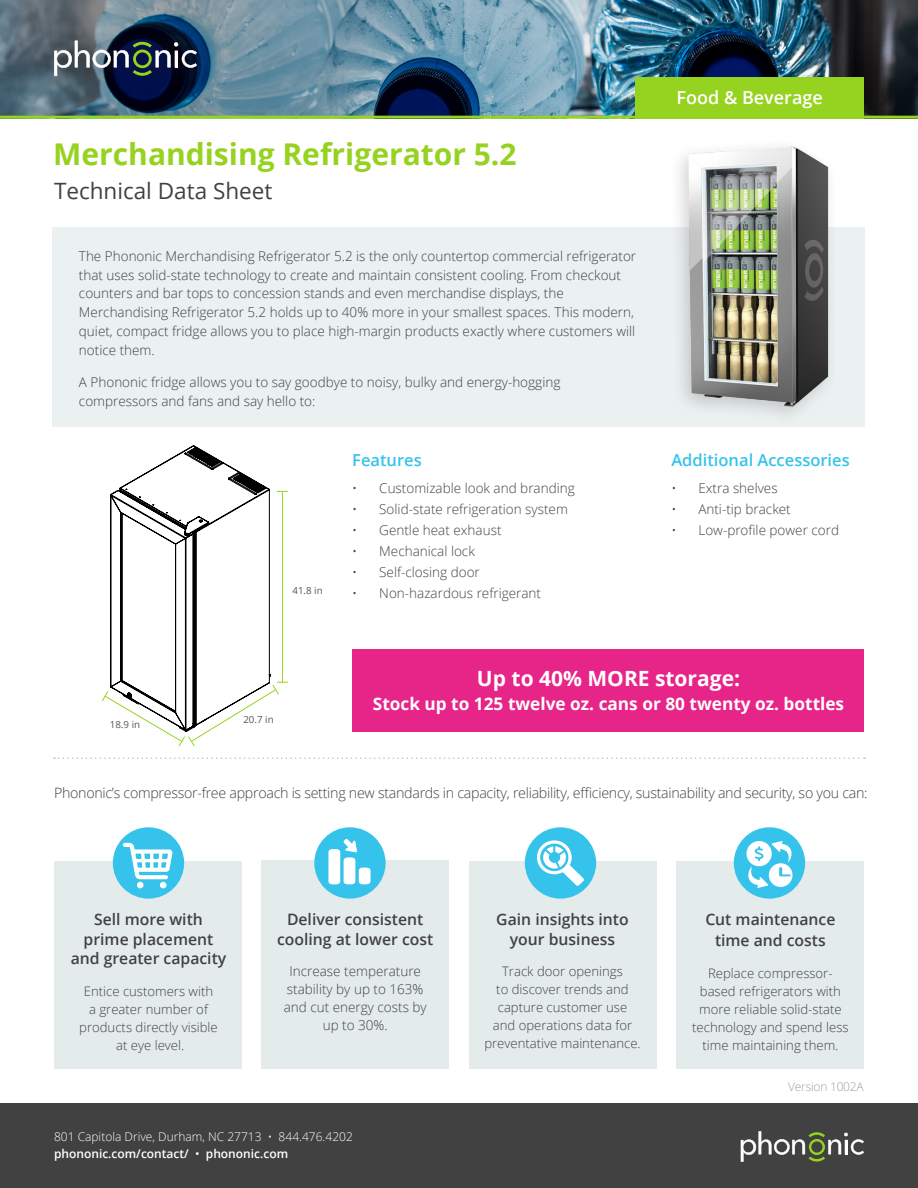
<style>
.page{position:relative;width:918px;height:1188px;background:#fff}
.page>*{position:absolute;margin:0;border:0;box-sizing:border-box;transform-origin:0 0}
.t1{font:700 30px "Open Sans";color:#96d320}
.t2{font:22.5px "Open Sans";color:#414142}
.t3{font:700 21px "Open Sans";color:#fff}
.t4{font:600 18px "Open Sans";color:#fff}
.t5{font:700 17.25px "Open Sans";color:#fff}
.t6{font:600 16.5px "Open Sans";color:#36c3eb}
.t7{font:600 15.75px/19.5px "Open Sans";color:#414142;text-align:center}
.t8{font:300 14.25px "Open Sans";letter-spacing:-.02em;color:#414142}
.t9{font:300 13.5px/18.8px "Open Sans";color:#414142}
.t10{font:300 13.2px/18px "Open Sans";color:#414142;text-align:center}
.t11{font:300 12px "Open Sans";color:#fff}
.t12{font:600 12px "Open Sans";color:#fff}
.t13{font:300 12px "Open Sans";letter-spacing:-.02em;color:#a0a0a0}
.t14{font:9.75px "Open Sans";color:#57585a}
.s1{font-weight:400}
</style>
<div class="page">
<div style="left:53px;top:228px;width:812px;height:199px;background:#ebf0f0"></div>
<img style="left:0;top:0;width:918px;height:116px">
<div style="left:262px;top:860px;width:187px;height:208px;background:#e4ebeb"></div>
<div style="left:314px;top:827px;width:72px;height:72px;background:#36c3eb;border-radius:50%"></div>
<div style="left:352px;top:649px;width:512px;height:83px;background:#e72588"></div>
<div style="left:54px;top:861px;width:187px;height:207px;background:#e4ebeb"></div>
<div style="left:469px;top:861px;width:187px;height:207px;background:#e4ebeb"></div>
<div style="left:677px;top:861px;width:187px;height:207px;background:#e4ebeb"></div>
<svg style="left:54px;top:757px;width:811px;height:2px"></svg>
<div style="left:635px;top:77px;width:229px;height:42px;background:#96d320"></div>
<svg style="left:328px;top:839px;width:43px;height:45px"></svg>
<div style="left:525px;top:827px;width:71px;height:72px;background:#36c3eb;border-radius:50%"></div>
<div style="left:734px;top:827px;width:71px;height:72px;background:#36c3eb;border-radius:50%"></div>
<div style="left:113px;top:827px;width:71px;height:72px;background:#36c3eb;border-radius:50%"></div>
<div style="left:160px;top:882px;width:7px;height:6px;background:#fff;border-radius:50%"></div>
<div style="left:137px;top:882px;width:7px;height:6px;background:#fff;border-radius:50%"></div>
<svg style="left:123px;top:843px;width:50px;height:36px"></svg>
<svg style="left:537px;top:840px;width:47px;height:46px"></svg>
<svg style="left:746px;top:841px;width:47px;height:47px"></svg>
<div style="left:0;top:1104px;width:918px;height:84px;background:#414142"></div>
<svg style="left:741px;top:1131px;width:123px;height:31px"></svg>
<hr style="left:0;top:116px;width:918px;height:3px;background:#96d320">
<div style="left:32px;top:20px;width:186px;height:77px;background:#231f20;opacity:.15"></div>
<svg style="left:54px;top:41px;width:143px;height:35px;background:#4e5965"></svg>
<svg style="left:110px;top:445px;width:161px;height:237px"></svg>
<hr style="left:282px;top:492px;width:1px;height:191px;background:#96d320">
<svg style="left:102px;top:682px;width:186px;height:65px"></svg>
<div style="left:669px;top:137px;width:169px;height:290px;background:#231f20;opacity:.2"></div>
<img style="left:683px;top:145px;width:151px;height:266px">
<p class="t1" style="left:53px;top:133px;width:465px">Merchandising Refrigerator 5.2</p>
<p class="t2" style="left:54px;top:176px;width:220px">Technical Data Sheet</p>
<p class="t9" style="left:79px;top:246px;width:559px">The Phononic Merchandising Refrigerator 5.2 is the only countertop commercial refrigerator that uses solid-state technology to create and maintain consistent cooling. From checkout counters and bar tops to concession stands and even merchandise displays, the Merchandising Refrigerator 5.2 holds up to 40% more in your smallest spaces. This modern, quiet, compact fridge allows you to place high-margin products exactly where customers will notice them.</p>
<p class="t9" style="left:79px;top:372px;width:483px">A Phononic fridge allows you to say goodbye to noisy, bulky and energy-hogging compressors and fans and say hello to:</p>
<p class="t14" style="left:292px;top:584px;width:32px">41.8 in</p>
<p class="t6" style="left:352px;top:448px;width:71px">Features</p>
<p class="t9" style="left:352px;top:479px;width:224px">• Customizable look and branding</p>
<p class="t9" style="left:352px;top:500px;width:217px">• Solid-state refrigeration system</p>
<p class="t9" style="left:352px;top:521px;width:151px">• Gentle heat exhaust</p>
<p class="t9" style="left:352px;top:542px;width:124px">• Mechanical lock</p>
<p class="t9" style="left:352px;top:563px;width:129px">• Self-closing door</p>
<p class="t9" style="left:352px;top:584px;width:190px">• Non-hazardous refrigerant</p>
<p class="t4" style="left:677px;top:85px;width:148px">Food &amp; Beverage</p>
<p class="t6" style="left:671px;top:448px;width:180px">Additional Accessories</p>
<p class="t9" style="left:671px;top:479px;width:108px">• Extra shelves</p>
<p class="t9" style="left:671px;top:500px;width:121px">• Anti-tip bracket</p>
<p class="t9" style="left:671px;top:521px;width:169px">• Low-profile power cord</p>
<p class="t14" style="left:110px;top:718px;width:32px">18.9 in</p>
<p class="t14" style="left:243px;top:713px;width:32px">20.7 in</p>
<p class="t3" style="left:477px;top:663px;width:265px">Up to 40% MORE storage:</p>
<p class="t5" style="left:373px;top:691px;width:473px">Stock up to 125 twelve oz. cans or 80 twenty oz. bottles</p>
<p class="t8" style="left:54px;top:783px;width:815px">Phononic’s compressor-free approach is setting new standards in capacity, reliability, efficiency, sustainability and security, so you can:</p>
<p class="t7" style="left:71px;top:909px;width:157px">Sell more with prime placement and greater capacity</p>
<p class="t10" style="left:79px;top:982px;width:140px">Entice customers with a greater number of products directly visible at eye level.</p>
<p class="t7" style="left:277px;top:909px;width:158px">Deliver consistent cooling at lower cost</p>
<p class="t9" style="left:284px;top:962px;width:145px;line-height:18px;text-align:center">Increase temperature stability by up to 163% and cut energy costs by up to 30%.</p>
<p class="t11" style="left:54px;top:1129px;width:300px">801 Capitola Drive, Durham, NC 27713 • 844.476.4202</p>
<p class="t12" style="left:54px;top:1145px;width:236px">phononic.com/contact/ <span class="s1">•</span> phononic.com</p>
<p class="t7" style="left:496px;top:909px;width:134px">Gain insights into your business</p>
<p class="t10" style="left:484px;top:962px;width:158px">Track door openings<br>to discover trends and capture customer use<br>and operations data for preventative maintenance.</p>
<p class="t7" style="left:705px;top:909px;width:132px;line-height:21px">Cut maintenance time and costs</p>
<p class="t10" style="left:692px;top:964px;width:158px">Replace compressor&shy;based refrigerators with more reliable solid-state technology and spend less time maintaining them.</p>
<p class="t13" style="left:788px;top:1079px;width:77px">Version 1002A</p>
</div>
